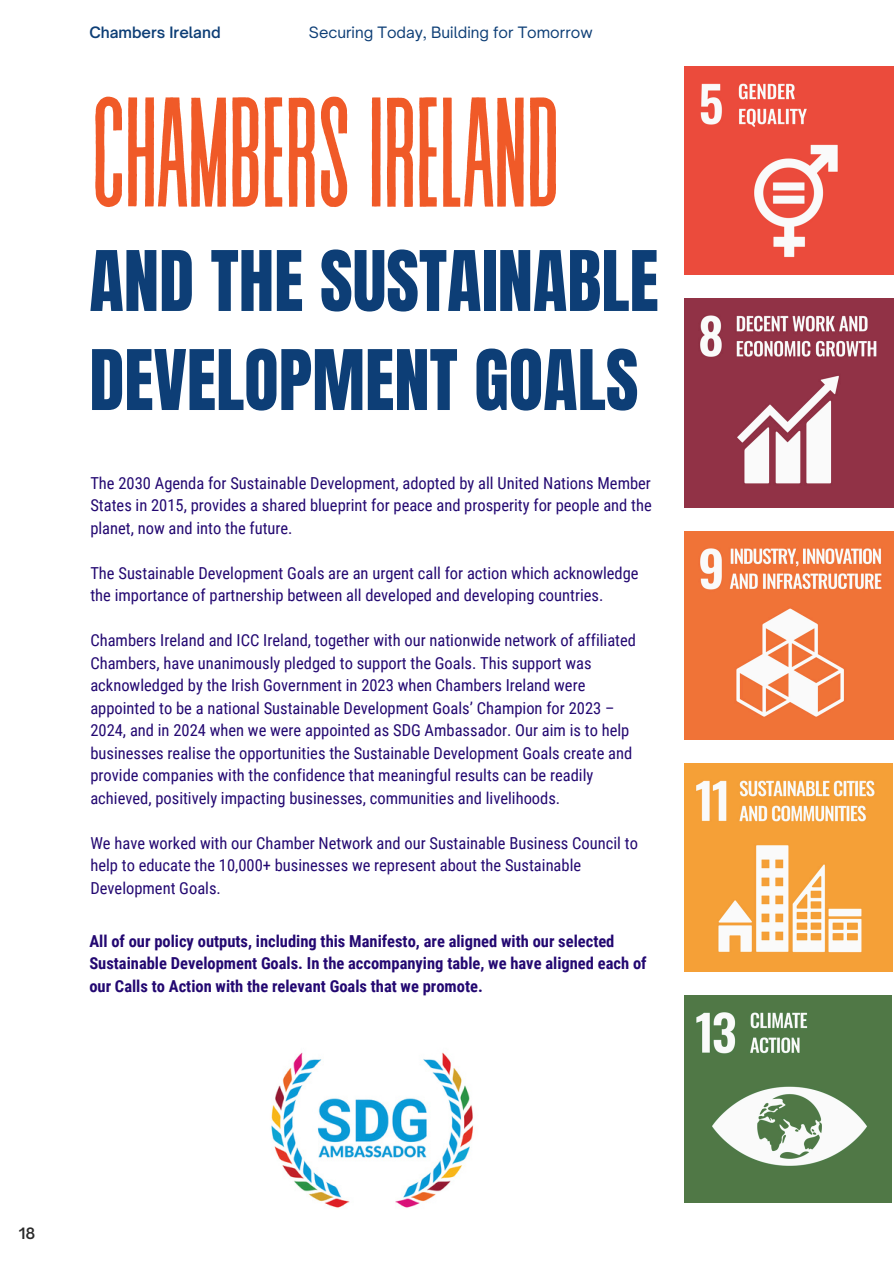
<style>
.page{position:relative;width:894px;height:1264px;background:#fff}
.page>*{position:absolute;margin:0;border:0;box-sizing:border-box;transform-origin:0 0}
.t1{font:155.55px "Revive 80 Tall";letter-spacing:-.03em;color:#f05a28}
.t2{font:70.95px/99px "Anton";color:#0d3e76}
.t3{font:16.5px/22.5px "Roboto Condensed";color:#230871}
.t4{font:700 16.5px/22.5px "Roboto Condensed";color:#230871}
.t5{font:15px "Open Sauce One";color:#0d3e76}
.t6{font:600 15px "Open Sauce One";color:#0d3e76}
.t7{font:600 15px "Open Sauce One";color:#2b2b2b}
</style>
<div class="page">
<img style="left:684px;top:67px;width:208px;height:208px">
<img style="left:684px;top:299px;width:208px;height:208px">
<img style="left:684px;top:531px;width:208px;height:208px">
<img style="left:684px;top:763px;width:208px;height:208px">
<img style="left:684px;top:995px;width:207px;height:207px">
<img style="left:271px;top:1052px;width:203px;height:156px">
<h3 class="t6" style="left:89px;top:23px;width:133px">Chambers Ireland</h3>
<p class="t5" style="left:309px;top:23px;width:285px">Securing Today, Building for Tomorrow</p>
<h1 class="t1" style="left:90px;top:73px;width:473px">CHAMBERSIRELAND</h1>
<p class="t2" style="left:89px;top:233px;width:570px">AND THE SUSTAINABLE<br>DEVELOPMENT GOALS</p>
<p class="t3" style="left:90px;top:472px;width:562px;text-align:justify">The 2030 Agenda for Sustainable Development, adopted by all United Nations Member States in 2015, provides a shared blueprint for peace and prosperity for people and the planet, now and into the future.</p>
<h3 class="t3" style="left:90px;top:562px;width:549px">The Sustainable Development Goals are an urgent call for action which acknowledge the importance of partnership between all developed and developing countries.</h3>
<p class="t3" style="left:90px;top:629px;width:547px">Chambers Ireland and ICC Ireland, together with our nationwide network of affiliated Chambers, have unanimously pledged to support the Goals. This support was acknowledged by the Irish Government in 2023 when Chambers Ireland were appointed to be a national Sustainable Development Goals’ Champion for 2023 – 2024, and in 2024 when we were appointed as SDG Ambassador. Our aim is to help businesses realise the opportunities the Sustainable Development Goals create and provide companies with the confidence that meaningful results can be readily achieved, positively impacting businesses, communities and livelihoods.</p>
<p class="t3" style="left:90px;top:832px;width:549px">We have worked with our Chamber Network and our Sustainable Business Council to help to educate the 10,000+ businesses we represent about the Sustainable<br>Development Goals.</p>
<p class="t4" style="left:89px;top:929px;width:558px">All of our policy outputs, including this Manifesto, are aligned with our selected<br>Sustainable Development Goals. In the accompanying table, we have aligned each of our Calls to Action with the relevant Goals that we promote.</p>
<p class="t7" style="left:19px;top:1224px;width:18px">18</p>
</div>
